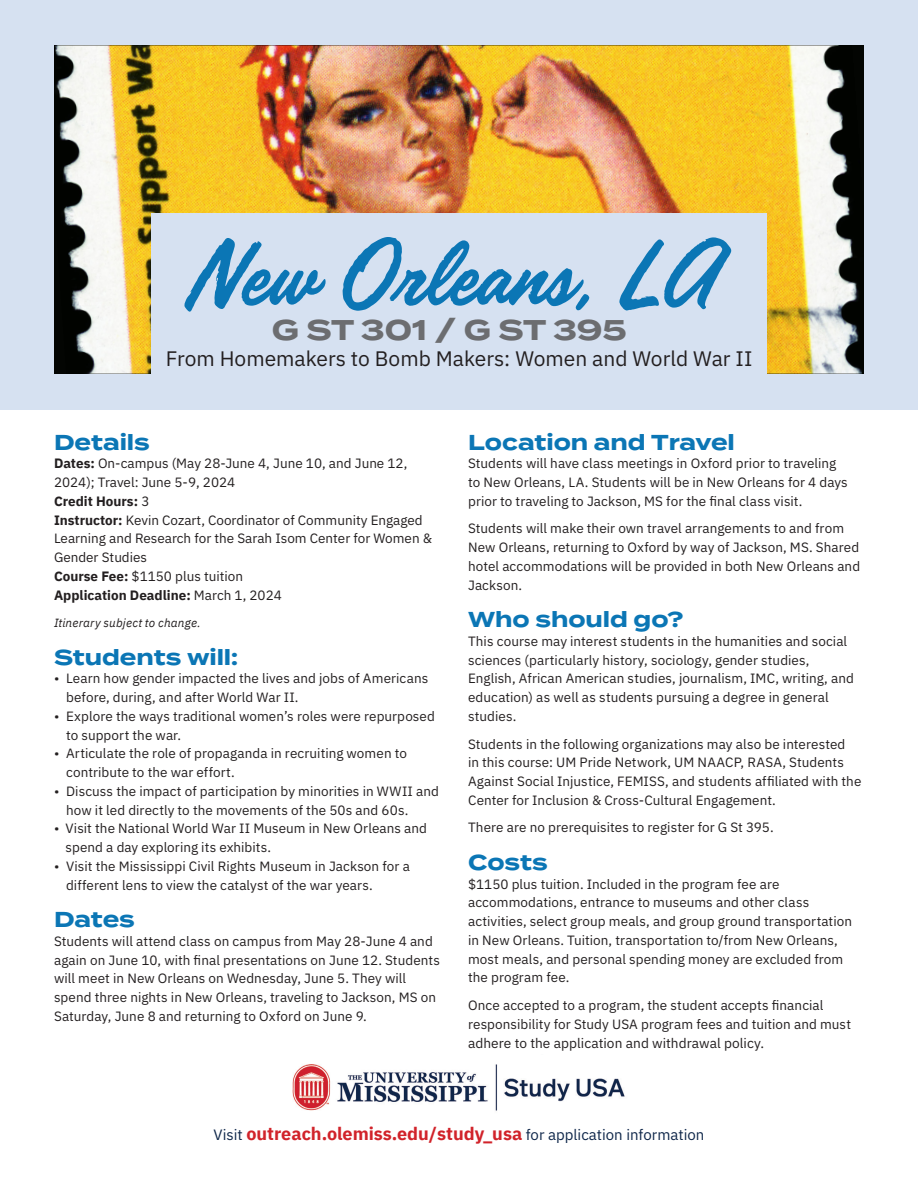
<style>
.page{position:relative;width:918px;height:1188px;background:#fff}
.page>*{position:absolute;margin:0;border:0;box-sizing:border-box;transform-origin:0 0}
.t1{font:106.5px "Handelson One";color:#0b76b5}
.t2{font:700 28.5px "Termina";color:#6c6d70}
.t3{font:700 21.6px "Termina";color:#0b76b5}
.t4{font:21px "IBM Plex Sans";color:#231f20}
.t5{font:15px "IBM Plex Sans";color:#0f274a}
.t6{font:13.65px "IBM Plex Sans";letter-spacing:.005em;color:#231f20}
.t7{font:13.5px/18.8px "IBM Plex Sans";letter-spacing:.005em;color:#231f20}
.t8{font:700 13.5px "IBM Plex Sans";color:#231f20}
.t9{font:italic 11.85px "IBM Plex Sans";letter-spacing:.015em;color:#231f20}
.s1{font-weight:700}
.s2{font-weight:400}
.s3{font-weight:700;font-size:18px;color:#d1232a}
</style>
<div class="page">
<img style="left:292px;top:1064px;width:333px;height:47px">
<div style="left:0;top:0;width:918px;height:410px;background:#d6e1f1"></div>
<img style="left:54px;top:45px;width:810px;height:329px">
<div style="left:151px;top:214px;width:616px;height:179px;background:#d6e1f1"></div>
<p class="t1" style="left:185px;top:217px;width:531px">New Orleans, LA</p>
<p class="t2" style="left:272px;top:309px;width:356px">G ST 301 / G ST 395</p>
<p class="t4" style="left:166px;top:342px;width:588px">From Homemakers to Bomb Makers: Women and World War II</p>
<p class="t3" style="left:54px;top:426px;width:97px">Details</p>
<p class="t7" style="left:54px;top:453px;width:355px"><span class="s1">Dates:</span> On-campus (May 28-June 4, June 10, and June 12,<br>2024); Travel: June 5-9, 2024</p>
<p class="t8" style="left:54px;top:490px;width:97px">Credit Hours: <span class="s2">3</span></p>
<p class="t7" style="left:54px;top:509px;width:380px"><span class="s1">Instructor:</span> Kevin Cozart, Coordinator of Community Engaged<br>Learning and Research for the Sarah Isom Center for Women &amp;<br>Gender Studies</p>
<p class="t7" style="left:54px;top:566px;width:191px"><span class="s1">Course Fee:</span> $1150 plus tuition</p>
<p class="t8" style="left:54px;top:584px;width:229px">Application Deadline: <span class="s2">March 1, 2024</span></p>
<p class="t9" style="left:54px;top:614px;width:148px">Itinerary subject to change.</p>
<p class="t3" style="left:54px;top:641px;width:186px">Students will:</p>
<p class="t7" style="left:66px;top:668px;width:364px;text-indent:-12px">• Learn how gender impacted the lives and jobs of Americans before, during, and after World War II.</p>
<p class="t7" style="left:66px;top:706px;width:370px;text-indent:-12px">• Explore the ways traditional women’s roles were repurposed to support the war.</p>
<p class="t7" style="left:66px;top:743px;width:342px;text-indent:-12px">• Articulate the role of propaganda in recruiting women to contribute to the war effort.</p>
<p class="t7" style="left:66px;top:781px;width:374px;text-indent:-12px">• Discuss the impact of participation by minorities in WWII and how it led directly to the movements of the 50s and 60s.</p>
<p class="t7" style="left:66px;top:818px;width:363px;text-indent:-12px">• Visit the National World War II Museum in New Orleans and spend a day exploring its exhibits.</p>
<p class="t7" style="left:66px;top:856px;width:345px;text-indent:-12px">• Visit the Mississippi Civil Rights Museum in Jackson for a different lens to view the catalyst of the war years.</p>
<p class="t3" style="left:54px;top:904px;width:82px">Dates</p>
<p class="t7" style="left:54px;top:931px;width:388px">Students will attend class on campus from May 28-June 4 and again on June 10, with final presentations on June 12. Students will meet in New Orleans on Wednesday, June 5. They will spend three nights in New Orleans, traveling to Jackson, MS on Saturday, June 8 and returning to Oxford on June 9.</p>
<p class="t3" style="left:468px;top:426px;width:268px">Location and Travel</p>
<p class="t7" style="left:468px;top:453px;width:381px">Students will have class meetings in Oxford prior to traveling to New Orleans, LA. Students will be in New Orleans for 4 days prior to traveling to Jackson, MS for the final class visit.</p>
<p class="t7" style="left:468px;top:518px;width:394px">Students will make their own travel arrangements to and from New Orleans, returning to Oxford by way of Jackson, MS. Shared hotel accommodations will be provided in both New Orleans and Jackson.</p>
<p class="t3" style="left:468px;top:604px;width:217px">Who should go?</p>
<p class="t7" style="left:468px;top:631px;width:387px">This course may interest students in the humanities and social sciences (particularly history, sociology, gender studies, English, African American studies, journalism, IMC, writing, and education) as well as students pursuing a degree in general studies.</p>
<p class="t7" style="left:468px;top:733px;width:395px">Students in the following organizations may also be interested<br>in this course: UM Pride Network, UM NAACP, RASA, Students Against Social Injustice, FEMISS, and students affiliated with the Center for Inclusion &amp; Cross-Cultural Engagement.</p>
<p class="t7" style="left:468px;top:817px;width:307px">There are no prerequisites to register for G St 395.</p>
<p class="t3" style="left:468px;top:846px;width:81px">Costs</p>
<p class="t7" style="left:468px;top:873px;width:385px">$1150 plus tuition. Included in the program fee are accommodations, entrance to museums and other class activities, select group meals, and group ground transportation in New Orleans. Tuition, transportation to/from New Orleans, most meals, and personal spending money are excluded from the program fee.</p>
<p class="t7" style="left:468px;top:995px;width:384px">Once accepted to a program, the student accepts financial responsibility for Study USA program fees and tuition and must</p>
<p class="t6" style="left:468px;top:1033px;width:298px">adhere to the application and withdrawal policy.</p>
<p class="t5" style="left:214px;top:1123px;width:492px">Visit <span class="s3">outreach.olemiss.edu/study_usa</span> for application information</p>
</div>
